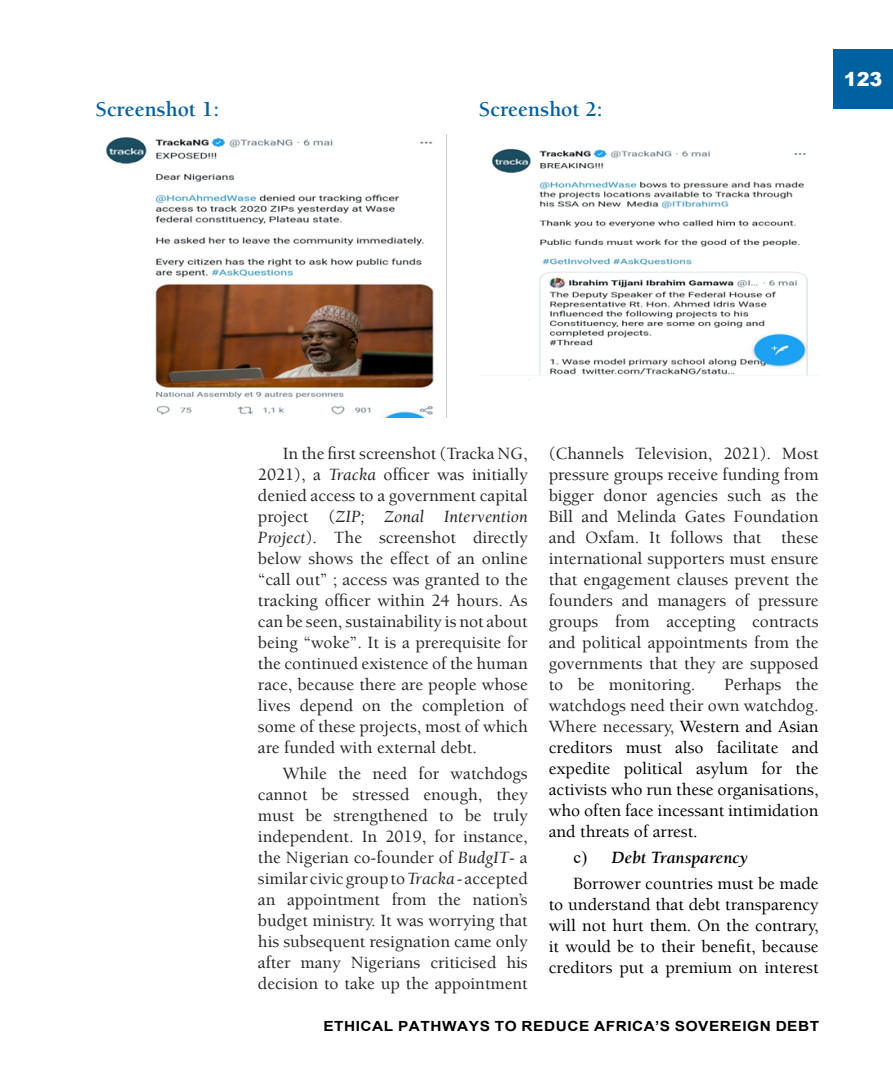
<style>
.page{position:relative;width:893px;height:1092px;background:#fff}
.page>*{position:absolute;margin:0;border:0;box-sizing:border-box;transform-origin:0 0}
.t1{font:700 21.53px "Berkeley Std";color:#0061a1}
.t2{font:900 19.25px "Arial";color:#fdfdfd}
.t3{font:500 17.5px/21px "Berkeley LT";color:#262626;text-align:justify}
.t4{font:500 17.5px/21px "Berkeley LT";color:#000;text-align:justify}
.t5{font:700 14px "Arial";letter-spacing:.035em;color:#000;scale:1.1 1}
.s1{font-weight:400;font-style:italic}
.s2{color:#262626}
.s3{font-family:"Times New Roman";font-weight:400}
.s4{font-weight:700;font-style:italic}
</style>
<div class="page">
<div style="left:833px;top:50px;width:60px;height:59px;background:#0061a1"></div>
<img style="left:105px;top:137px;width:329px;height:281px">
<img style="left:492px;top:148px;width:316px;height:232px">
<p class="t1" style="left:95px;top:98px;width:125px">Screenshot 1:</p>
<p class="t1" style="left:479px;top:98px;width:125px">Screenshot 2:</p>
<p class="t2" style="left:844px;top:65px;width:40px">123</p>
<p class="t3" style="left:258px;top:443px;width:271px;text-indent:25px">In the first screenshot (Tracka NG, 2021), a <span class="s1">Tracka</span> officer was initially denied access to a government capital project (<span class="s1">ZIP; Zonal Intervention Project</span>). The screenshot directly below shows the effect of an online “call out” ; access was granted to the tracking officer within 24 hours. As can be seen, sustainability is not about being “woke”. It is a prerequisite for the continued existence of the human race, because there are people whose lives depend on the completion of some of these projects, most of which are funded with external debt.</p>
<p class="t3" style="left:258px;top:763px;width:271px;text-indent:25px">While the need for watchdogs cannot be stressed enough, they must be strengthened to be truly independent. In 2019, for instance, the Nigerian co-founder of <span class="s1">BudgIT</span>- a similar civic group to <span class="s1">Tracka</span> - accepted an appointment from the nation’s budget ministry. It was worrying that his subsequent resignation came only after many Nigerians criticised his decision to take up the appointment</p>
<p class="t3" style="left:549px;top:443px;width:271px">(Channels Television, 2021). Most pressure groups receive funding from bigger donor agencies such as the Bill and Melinda Gates Foundation and Oxfam. It follows that these international supporters must ensure that engagement clauses prevent the founders and managers of pressure groups from accepting contracts and political appointments from the governments that they are supposed to be monitoring.</p>
<p class="t4" style="left:549px;top:674px;width:271px;text-indent:175px"><span class="s2">Perhaps the watchdogs need their own watchdog.<br>Where necessary,</span> Western and Asian creditors must also facilitate and expedite political asylum for the activists who run these organisations, who often face incessant intimidation and threats of arrest.</p>
<p class="t4" style="left:574px;top:845px;width:246px;line-height:25.9px"><span class="s3">c)</span> <span class="s4">Debt Transparency<br></span>Borrower countries must be made</p>
<p class="t4" style="left:549px;top:894px;width:271px">to understand that debt transparency will not hurt them. On the contrary, it would be to their benefit, because creditors put a premium on interest</p>
<p class="t5" style="left:323px;top:1015px;width:452px">ETHICAL PATHWAYS TO REDUCE AFRICA’S SOVEREIGN DEBT</p>
</div>
